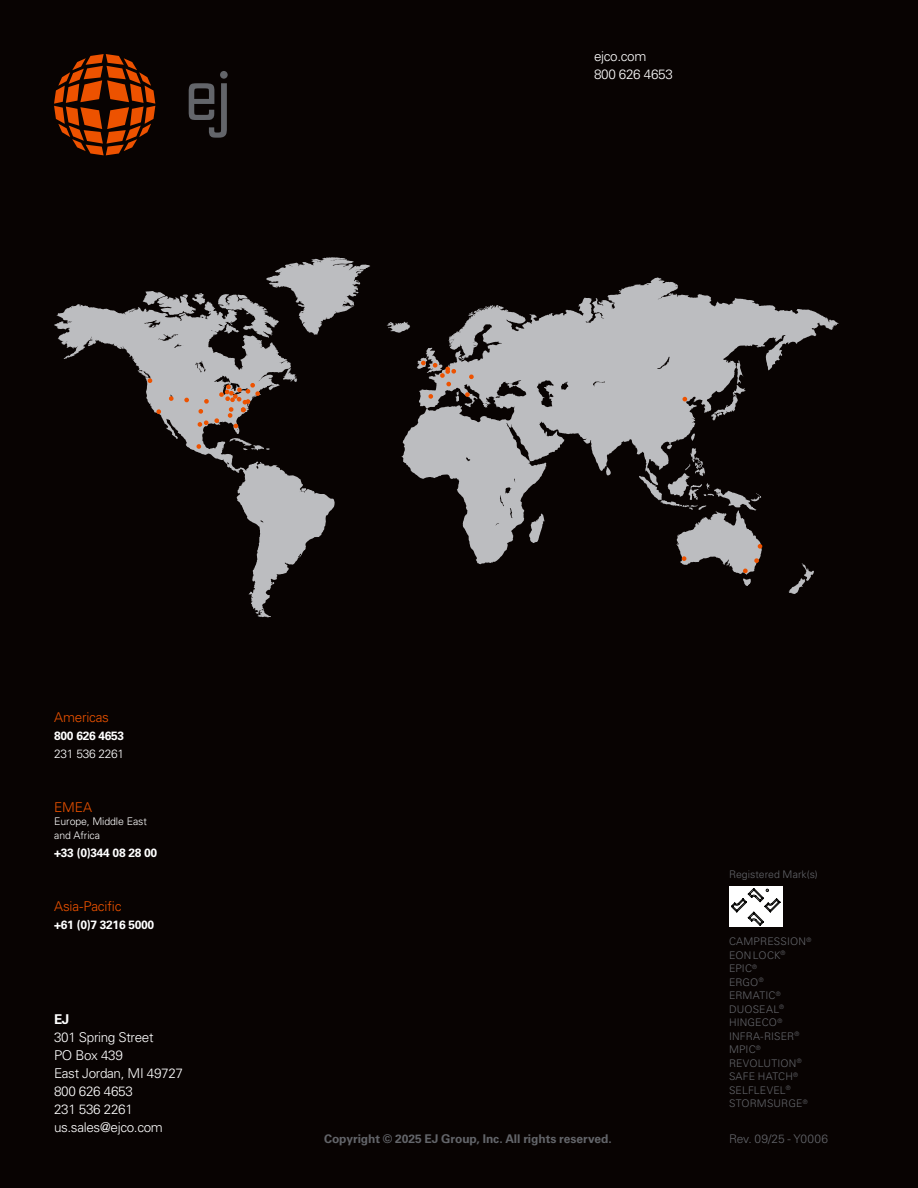
<style>
.page{position:relative;width:918px;height:1188px;background:#080302}
.page>*{position:absolute;margin:0;border:0;box-sizing:border-box;transform-origin:0 0}
.Body_Text_-_Light_9pt_12pt{font:300 13.5px/18px "Univers LT Pro 45";letter-spacing:-.025em;color:#fff}
.Subhead_3_-_Light_9pt_12pt{font:300 13.5px "Univers LT Pro 45";letter-spacing:-.02em;color:#ed5200}
.Subhead_2_-_Bold_9pt_12pt{font:700 13.5px "Univers LT Pro 65";color:#fff}
.Small_Text_5_-_Bold_8pt_12pt_Gray{font:700 12px "Univers LT Pro 65";letter-spacing:-.005em;color:#63656a}
.Small_Text_5_-_Bold_8pt_12pt_Gray-2{font:700 12px "Univers LT Pro 65";letter-spacing:-.025em;color:#fff}
.Small_Text_4_-_Light_8pt_12pt_Gray{font:300 12px "Univers LT Pro 45";color:#63656a}
.Small_Text_4_-_Light_8pt_12pt_Gray-2{font:300 12px "Univers LT Pro 45";letter-spacing:-.025em;color:#fff}
.Small_Text_1_-_Light_7pt_9pt{font:300 10.5px "Univers LT Pro 45";letter-spacing:.015em;color:#63656a}
.Small_Text_1_-_Light_7pt_9pt-2{font:300 10.5px/13.5px "Univers LT Pro 45";letter-spacing:-.01em;color:#fff}
</style>
<div class="page">
<div style="left:729px;top:887px;width:53px;height:40px;background:#fff"></div>
<svg style="left:731px;top:888px;width:49px;height:38px"></svg>
<svg style="left:189px;top:71px;width:39px;height:67px"></svg>
<svg style="left:54px;top:54px;width:101px;height:101px"></svg>
<svg style="left:789px;top:564px;width:25px;height:30px"></svg>
<svg style="left:387px;top:322px;width:15px;height:11px"></svg>
<svg style="left:402px;top:278px;width:437px;height:286px"></svg>
<svg style="left:54px;top:302px;width:281px;height:315px"></svg>
<svg style="left:283px;top:368px;width:14px;height:14px"></svg>
<svg style="left:143px;top:291px;width:62px;height:24px"></svg>
<svg style="left:229px;top:438px;width:41px;height:12px"></svg>
<svg style="left:218px;top:257px;width:152px;height:81px"></svg>
<svg style="left:184px;top:398px;width:5px;height:4px"></svg>
<svg style="left:169px;top:396px;width:5px;height:5px"></svg>
<svg style="left:148px;top:378px;width:4px;height:5px"></svg>
<svg style="left:197px;top:444px;width:4px;height:5px"></svg>
<svg style="left:639px;top:433px;width:123px;height:153px"></svg>
<svg style="left:683px;top:397px;width:4px;height:4px"></svg>
<svg style="left:156px;top:409px;width:5px;height:5px"></svg>
<svg style="left:417px;top:348px;width:57px;height:59px"></svg>
<svg style="left:198px;top:383px;width:62px;height:45px"></svg>
<p class="Body_Text_-_Light_9pt_12pt" style="left:594px;top:47px;width:80px">ejco.com<br>800 626 4653</p>
<p class="Subhead_3_-_Light_9pt_12pt" style="left:54px;top:709px;width:56px">Americas</p>
<p class="Small_Text_5_-_Bold_8pt_12pt_Gray-2" style="left:54px;top:728px;width:72px">800 626 4653</p>
<p class="Small_Text_4_-_Light_8pt_12pt_Gray-2" style="left:54px;top:746px;width:72px">231 536 2261</p>
<p class="Subhead_3_-_Light_9pt_12pt" style="left:54px;top:799px;width:40px">EMEA</p>
<p class="Small_Text_1_-_Light_7pt_9pt-2" style="left:54px;top:815px;width:94px">Europe, Middle East and Africa</p>
<p class="Small_Text_5_-_Bold_8pt_12pt_Gray-2" style="left:54px;top:845px;width:105px">+33 (0)344 08 28 00</p>
<p class="Subhead_3_-_Light_9pt_12pt" style="left:54px;top:898px;width:69px">Asia-Pacific</p>
<p class="Small_Text_5_-_Bold_8pt_12pt_Gray-2" style="left:54px;top:917px;width:101px">+61 (0)7 3216 5000</p>
<p class="Subhead_2_-_Bold_9pt_12pt" style="left:54px;top:1011px;width:17px">EJ</p>
<p class="Body_Text_-_Light_9pt_12pt" style="left:54px;top:1028px;width:131px">301 Spring Street<br>PO Box 439<br>East Jordan, MI 49727<br>800 626 4653<br>231 536 2261 us.sales@ejco.com</p>
<p class="Small_Text_1_-_Light_7pt_9pt" style="left:729px;top:867px;width:90px">Registered Mark(s)</p>
<p class="Small_Text_1_-_Light_7pt_9pt" style="left:729px;top:935px;width:84px">CAMPRESSION<sup>®</sup></p>
<p class="Small_Text_1_-_Light_7pt_9pt" style="left:729px;top:948px;width:58px">EON LOCK<sup>®</sup></p>
<p class="Small_Text_1_-_Light_7pt_9pt" style="left:729px;top:962px;width:30px">EPIC<sup>®</sup></p>
<p class="Small_Text_1_-_Light_7pt_9pt" style="left:729px;top:975px;width:36px">ERGO<sup>®</sup></p>
<p class="Small_Text_1_-_Light_7pt_9pt" style="left:729px;top:989px;width:53px">ERMATIC<sup>®</sup></p>
<p class="Small_Text_1_-_Light_7pt_9pt" style="left:729px;top:1002px;width:57px">DUOSEAL<sup>®</sup></p>
<p class="Small_Text_1_-_Light_7pt_9pt" style="left:729px;top:1016px;width:55px">HINGECO<sup>®</sup></p>
<p class="Small_Text_1_-_Light_7pt_9pt" style="left:729px;top:1029px;width:72px">INFRA-RISER<sup>®</sup></p>
<p class="Small_Text_1_-_Light_7pt_9pt" style="left:729px;top:1043px;width:33px">MPIC<sup>®</sup></p>
<p class="Small_Text_1_-_Light_7pt_9pt" style="left:729px;top:1056px;width:74px">REVOLUTION<sup>®</sup></p>
<p class="Small_Text_1_-_Light_7pt_9pt" style="left:729px;top:1070px;width:71px">SAFE HATCH<sup>®</sup></p>
<p class="Small_Text_1_-_Light_7pt_9pt" style="left:729px;top:1083px;width:63px">SELFLEVEL<sup>®</sup></p>
<p class="Small_Text_1_-_Light_7pt_9pt" style="left:729px;top:1097px;width:80px">STORMSURGE<sup>®</sup></p>
<p class="Small_Text_5_-_Bold_8pt_12pt_Gray" style="left:324px;top:1131px;width:289px">Copyright © 2025 EJ Group, Inc. All rights reserved.</p>
<p class="Small_Text_4_-_Light_8pt_12pt_Gray" style="left:729px;top:1131px;width:101px">Rev. 09/25 - Y0006</p>
</div>
